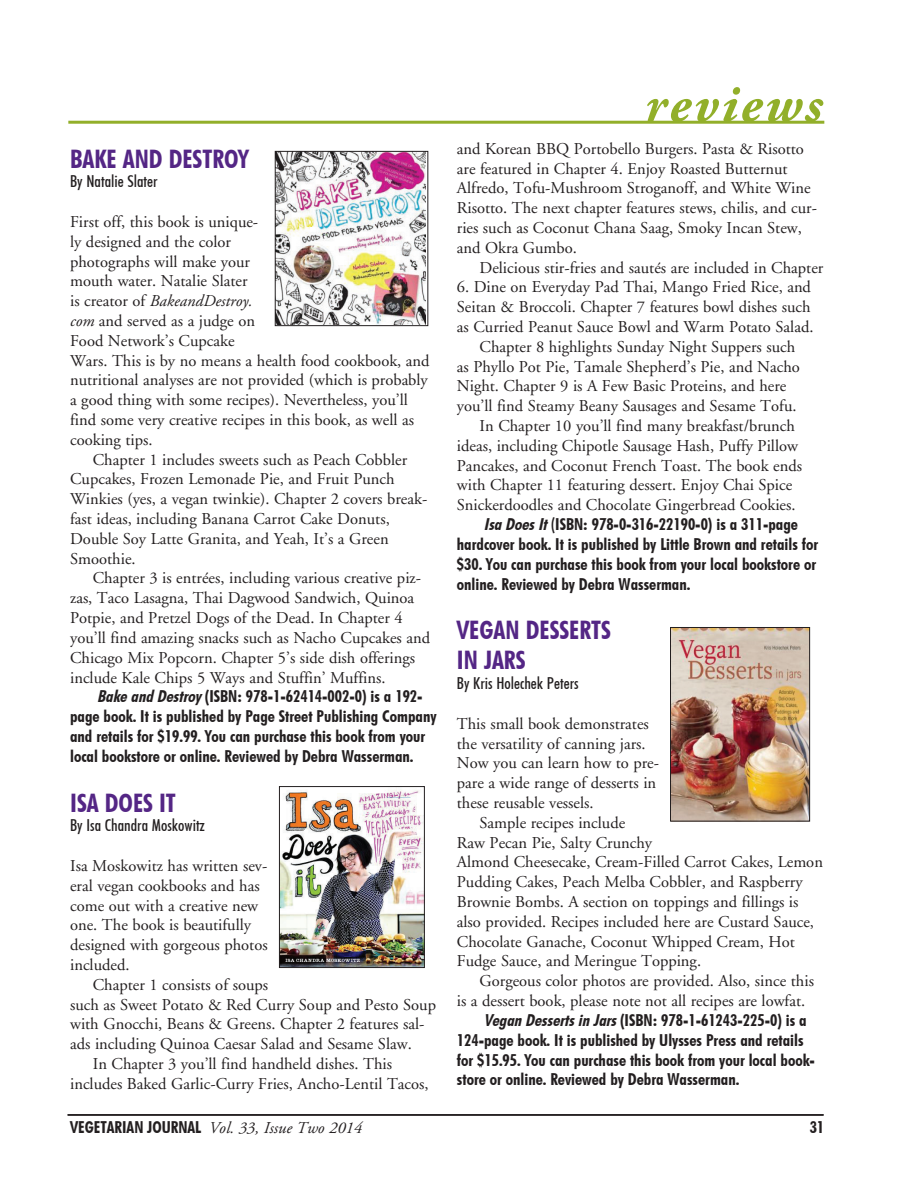
<style>
.page{position:relative;width:918px;height:1202px;background:#fff}
.page>*{position:absolute;margin:0;border:0;box-sizing:border-box;transform-origin:0 0}
.t1{font:italic 700 54px "Adobe Garamond Pro";letter-spacing:.05em;color:#92af2a}
.t2{font:25.5px "Futuri Condensed Bold SWFTE";color:#542685}
.t3{font:16.5px/19.8px "Adobe Garamond";color:#231f20}
.t4{font:16.5px/19.8px "Futuri Condensed Bold SWFTE";color:#231f20}
.t5{font:16.5px "Futuri Condensed Regular SWFTE";color:#231f20}
.t6{font:italic 16.5px "Adobe Garamond";color:#231f20}
.s1{font-style:italic}
.s2{font-family:"Futuri Condensed Regular SWFTE"}
.s3{font-family:"Futuri Condensed Bold SWFTE";font-style:normal}
</style>
<div class="page">
<hr style="left:68px;top:1114px;width:756px;height:1px;background:#231f20">
<hr style="left:68px;top:121px;width:756px;height:3px;background:#92af2a">
<img style="left:277px;top:153px;width:148px;height:171px">
<div style="left:275px;top:151px;width:153px;height:175px;border:1px solid #231f20"></div>
<img style="left:281px;top:790px;width:142px;height:176px">
<div style="left:279px;top:786px;width:146px;height:182px;border:1px solid #231f20"></div>
<img style="left:672px;top:629px;width:136px;height:190px">
<div style="left:670px;top:627px;width:140px;height:194px;border:1px solid #231f20"></div>
<h2 class="t2" style="left:70px;top:142px;width:67px">Bake and</h2>
<h2 class="t2" style="left:169px;top:142px;width:26px">Destroy</h2>
<p class="t5" style="left:70px;top:171px;width:89px">By Natalie Slater</p>
<p class="t3" style="left:70px;top:212px;width:361px">First off, this book is unique-<br>ly designed and the color<br>photographs will make your<br>mouth water. Natalie Slater<br>is creator of <span class="s1">BakeandDestroy.<br>com</span> and served as a judge on<br>Food Network’s Cupcake<br>Wars. This is by no means a health food cookbook, and nutritional analyses are not provided (which is probably a good thing with some recipes). Nevertheless, you’ll find some very creative recipes in this book, as well as cooking tips.</p>
<p class="t3" style="left:70px;top:450px;width:359px;text-indent:23px">Chapter 1 includes sweets such as Peach Cobbler Cupcakes, Frozen Lemonade Pie, and Fruit Punch Winkies (yes, a vegan twinkie). Chapter 2 covers break&shy;fast ideas, including Banana Carrot Cake Donuts, Double Soy Latte Granita, and Yeah, It’s a Green Smoothie.</p>
<p class="t3" style="left:70px;top:569px;width:362px;text-indent:23px">Chapter 3 is entrées, including various creative piz&shy;zas, Taco Lasagna, Thai Dagwood Sandwich, Quinoa Potpie, and Pretzel Dogs of the Dead. In Chapter 4 you’ll find amazing snacks such as Nacho Cupcakes and Chicago Mix Popcorn. Chapter 5’s side dish offerings include Kale Chips 5 Ways and Stuffin’ Muffins.</p>
<p class="t4" style="left:70px;top:686px;width:368px;text-indent:27px"><span class="s1">BakeandDestroy</span>(ISBN: 978-1-62414-002-0) is a 192- page book. It is published by Page Street Publishing Company and retails for $19.99. You can purchase this book from your local bookstore or online. Reviewed by Debra Wasserman.</p>
<h2 class="t2" style="left:70px;top:785px;width:104px">Isa Does It</h2>
<p class="t5" style="left:70px;top:815px;width:136px">By Isa Chandra Moskowitz</p>
<p class="t3" style="left:70px;top:856px;width:199px">Isa Moskowitz has written sev&shy;eral vegan cookbooks and has come out with a creative new one. The book is beautifully designed with gorgeous photos included.</p>
<p class="t3" style="left:93px;top:975px;width:177px">Chapter 1 consists of soups</p>
<p class="t3" style="left:70px;top:995px;width:367px">such as Sweet Potato &amp; Red Curry Soup and Pesto Soup</p>
<p class="t3" style="left:70px;top:1014px;width:356px">with Gnocchi, Beans &amp; Greens. Chapter 2 features sal-</p>
<p class="t3" style="left:70px;top:1034px;width:343px">ads including Quinoa Caesar Salad and Sesame Slaw.</p>
<p class="t3" style="left:93px;top:1054px;width:301px">In Chapter 3 you’ll find handheld dishes. This</p>
<p class="t3" style="left:70px;top:1074px;width:360px">includes Baked Garlic-Curry Fries, Ancho-Lentil Tacos,</p>
<h1 class="t1" style="left:645px;top:73px;width:179px">reviews</h1>
<p class="t3" style="left:457px;top:139px;width:362px">and Korean BBQ Portobello Burgers. Pasta &amp; Risotto are featured in Chapter 4. Enjoy Roasted Butternut Alfredo, Tofu-Mushroom Stroganoff, and White Wine Risotto. The next chapter features stews, chilis, and cur&shy;ries such as Coconut Chana Saag, Smoky Incan Stew, and Okra Gumbo.</p>
<p class="t3" style="left:479px;top:258px;width:345px">Delicious stir-fries and sautés are included in Chapter</p>
<p class="t3" style="left:457px;top:278px;width:356px">6. Dine on Everyday Pad Thai, Mango Fried Rice, and</p>
<p class="t3" style="left:457px;top:297px;width:355px">Seitan &amp; Broccoli. Chapter 7 features bowl dishes such</p>
<p class="t3" style="left:457px;top:317px;width:358px">as Curried Peanut Sauce Bowl and Warm Potato Salad.</p>
<p class="t3" style="left:480px;top:337px;width:317px">Chapter 8 highlights Sunday Night Suppers such</p>
<p class="t3" style="left:457px;top:357px;width:345px">as Phyllo Pot Pie, Tamale Shepherd’s Pie, and Nacho</p>
<p class="t3" style="left:457px;top:377px;width:331px">Night. Chapter 9 is A Few Basic Proteins, and here</p>
<p class="t3" style="left:457px;top:396px;width:341px">you’ll find Steamy Beany Sausages and Sesame Tofu.</p>
<p class="t3" style="left:480px;top:416px;width:317px">In Chapter 10 you’ll find many breakfast/brunch</p>
<p class="t3" style="left:457px;top:436px;width:343px">ideas, including Chipotle Sausage Hash, Puffy Pillow</p>
<p class="t3" style="left:457px;top:456px;width:347px">Pancakes, and Coconut French Toast. The book ends</p>
<p class="t3" style="left:457px;top:476px;width:337px">with Chapter 11 featuring dessert. Enjoy Chai Spice</p>
<p class="t3" style="left:457px;top:495px;width:340px">Snickerdoodles and Chocolate Gingerbread Cookies.</p>
<p class="t4" style="left:457px;top:514px;width:363px;text-indent:27px"><span class="s1">IsaDoesIt</span><span class="s2">(</span>ISBN: 978-0-316-22190-0) is a 311-page hardcover book. It is published by Little Brown and retails for $30. You can purchase this book from your local bookstore or online. Reviewed by Debra Wasserman.</p>
<h2 class="t2" style="left:457px;top:613px;width:26px">Vegan</h2>
<h2 class="t2" style="left:526px;top:613px;width:25px">Desserts</h2>
<h2 class="t2" style="left:457px;top:643px;width:48px">in Jars</h2>
<p class="t5" style="left:457px;top:673px;width:123px">By Kris Holechek Peters</p>
<p class="t3" style="left:457px;top:714px;width:194px">This small book demonstrates</p>
<p class="t3" style="left:457px;top:734px;width:190px">the versatility of canning jars.</p>
<p class="t3" style="left:457px;top:753px;width:204px">Now you can learn how to pre-</p>
<p class="t3" style="left:457px;top:773px;width:201px">pare a wide range of desserts in</p>
<p class="t3" style="left:457px;top:793px;width:138px">these reusable vessels.</p>
<p class="t3" style="left:480px;top:813px;width:147px">Sample recipes include</p>
<p class="t3" style="left:457px;top:833px;width:197px">Raw Pecan Pie, Salty Crunchy</p>
<p class="t3" style="left:457px;top:852px;width:368px">Almond Cheesecake, Cream-Filled Carrot Cakes, Lemon</p>
<p class="t3" style="left:457px;top:872px;width:347px">Pudding Cakes, Peach Melba Cobbler, and Raspberry</p>
<p class="t3" style="left:457px;top:892px;width:343px">Brownie Bombs. A section on toppings and fillings is</p>
<p class="t3" style="left:457px;top:912px;width:359px">also provided. Recipes included here are Custard Sauce,</p>
<p class="t3" style="left:457px;top:932px;width:339px">Chocolate Ganache, Coconut Whipped Cream, Hot</p>
<p class="t3" style="left:457px;top:951px;width:246px">Fudge Sauce, and Meringue Topping.</p>
<p class="t3" style="left:480px;top:971px;width:336px">Gorgeous color photos are provided. Also, since this</p>
<p class="t3" style="left:457px;top:991px;width:350px">is a dessert book, please note not all recipes are lowfat.</p>
<p class="t4" style="left:457px;top:1009px;width:360px;text-indent:27px"><span class="s1">VeganDessertsinJars</span>(ISBN: 978-1-61243-225-0) is a 124-page book. It is published by Ulysses Press and retails for $15.95. You can purchase this book from your local book&shy;store or online. Reviewed by Debra Wasserman.</p>
<p class="t6" style="left:70px;top:1119px;width:294px"><span class="s3">VEGETARIAN JOURNAL</span> Vol. 33, Issue Two 2014</p>
<p class="t4" style="left:810px;top:1116px;width:16px">31</p>
</div>
